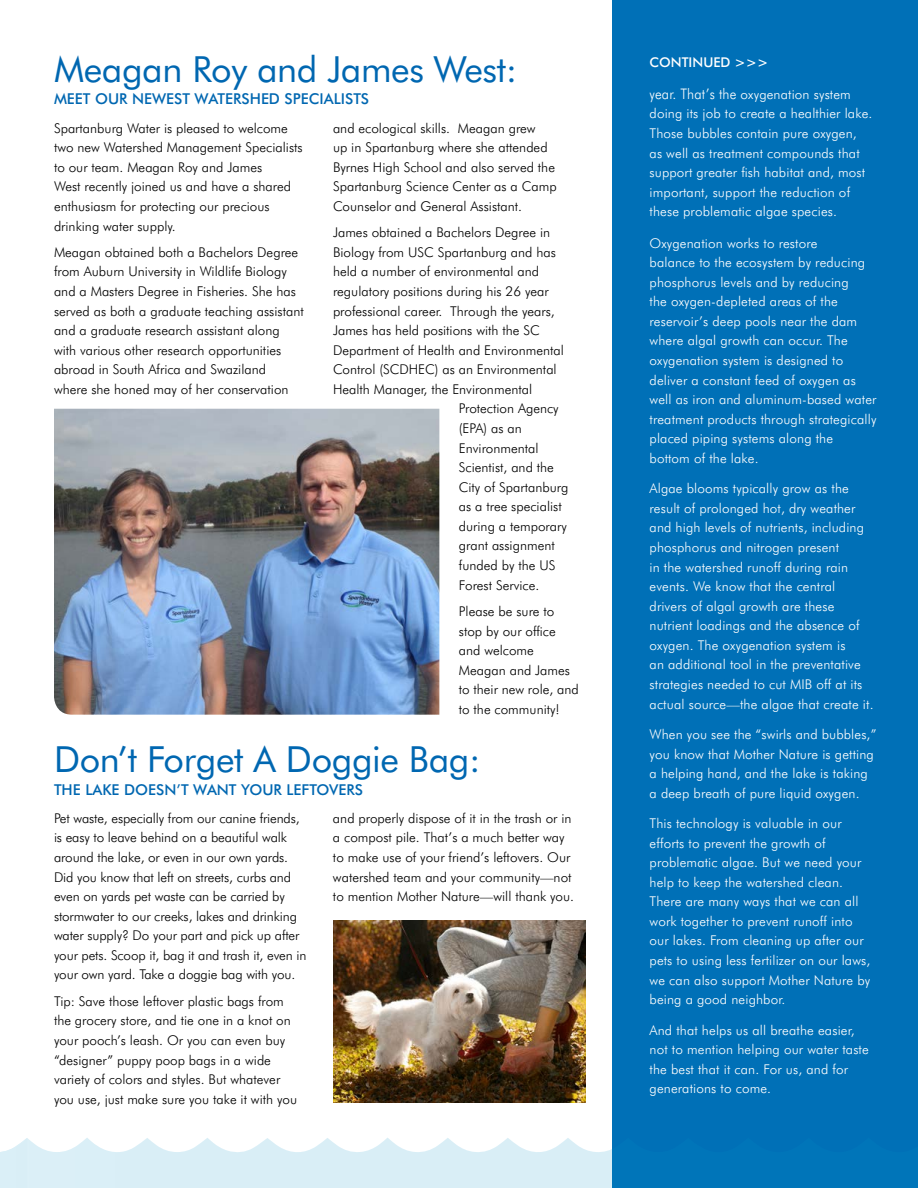
<style>
.page{position:relative;width:918px;height:1188px;background:#fff}
.page>*{position:absolute;margin:0;border:0;box-sizing:border-box;transform-origin:0 0}
.t1{font:36px "Futura BT";letter-spacing:-.01em;color:#0067b1}
.t2{font:500 15px "Futura BT";color:#0067b1}
.t3{font:300 13.5px/19.6px "Futura BT";color:#000}
.t4{font:300 13.5px/19.6px "Futura BT";letter-spacing:.01em;color:#fff}
.t5{font:500 13.5px "Futura BT";color:#fff}
.s1{font-size:14.55px}
</style>
<div class="page">
<div style="left:613px;top:0;width:305px;height:1188px;background:#0070b7"></div>
<svg style="left:27px;top:1137px;width:586px;height:51px;fill:#d9eef6"></svg>
<svg style="left:0;top:1138px;width:27px;height:50px"></svg>
<img style="left:54px;top:409px;width:385px;height:306px">
<img style="left:333px;top:920px;width:252px;height:182px">
<h1 class="t1" style="left:54px;top:47px;width:465px">Meagan Roy and James West:</h1>
<p class="t2" style="left:54px;top:90px;width:317px">MEET OUR NEWEST WATERSHED SPECIALISTS</p>
<p class="t3" style="left:54px;top:118px;width:250px">Spartanburg Water is pleased to welcome two new Watershed Management Specialists to our team. Meagan Roy and James<br>West recently joined us and have a shared enthusiasm for protecting our precious drinking water supply.</p>
<p class="t3" style="left:54px;top:242px;width:251px">Meagan obtained both a Bachelors Degree from Auburn University in Wildlife Biology and a Masters Degree in Fisheries. She has served as both a graduate teaching assistant and a graduate research assistant along with various other research opportunities abroad in South Africa and Swaziland<br>where she honed may of her conservation</p>
<p class="t3" style="left:333px;top:118px;width:225px">and ecological skills. Meagan grew<br>up in Spartanburg where she attended Byrnes High School and also served the Spartanburg Science Center as a Camp Counselor and General Assistant.</p>
<p class="t3" style="left:333px;top:223px;width:219px">James obtained a Bachelors Degree in</p>
<p class="t3" style="left:333px;top:242px;width:224px">Biology from USC Spartanburg and has</p>
<p class="t3" style="left:333px;top:262px;width:208px">held a number of environmental and</p>
<p class="t3" style="left:333px;top:281px;width:217px">regulatory positions during his 26 year</p>
<p class="t3" style="left:333px;top:301px;width:223px">professional career. Through the years,</p>
<p class="t3" style="left:333px;top:320px;width:208px">James has held positions with the SC</p>
<p class="t3" style="left:333px;top:340px;width:232px">Department of Health and Environmental</p>
<p class="t3" style="left:333px;top:360px;width:225px">Control (SCDHEC) as an Environmental</p>
<p class="t3" style="left:333px;top:379px;width:201px">Health Manager, the Environmental</p>
<p class="t3" style="left:459px;top:399px;width:101px">Protection Agency</p>
<p class="t3" style="left:459px;top:418px;width:64px">(EPA) as an</p>
<p class="t3" style="left:459px;top:438px;width:81px">Environmental</p>
<p class="t3" style="left:459px;top:457px;width:97px">Scientist, and the</p>
<p class="t3" style="left:459px;top:477px;width:111px">City of Spartanburg</p>
<p class="t3" style="left:459px;top:497px;width:104px">as a tree specialist</p>
<p class="t3" style="left:459px;top:516px;width:109px">during a temporary</p>
<p class="t3" style="left:459px;top:536px;width:97px">grant assignment</p>
<p class="t3" style="left:459px;top:555px;width:98px">funded by the US</p>
<p class="t3" style="left:459px;top:575px;width:82px">Forest Service.</p>
<p class="t3" style="left:459px;top:601px;width:122px">Please be sure to stop by our office and welcome<br>Meagan and James to their new role, and to the community!</p>
<h1 class="t1" style="left:54px;top:737px;width:428px">Don’t Forget A Doggie Bag:</h1>
<p class="t2" style="left:54px;top:780px;width:311px">THE LAKE DOESN’T WANT YOUR LEFTOVERS</p>
<p class="t3" style="left:54px;top:808px;width:254px">Pet waste, especially from our canine friends, is easy to leave behind on a beautiful walk around the lake, or even in our own yards.<br>Did you know that left on streets, curbs and even on yards pet waste can be carried by stormwater to our creeks, lakes and drinking water supply? Do your part and pick up after your pets. Scoop it, bag it and trash it, even in your own yard. Take a doggie bag with you.</p>
<p class="t3" style="left:54px;top:991px;width:245px">Tip: Save those leftover plastic bags from the grocery store, and tie one in a knot on your pooch’s leash. Or you can even buy “designer” puppy poop bags in a wide variety of colors and styles. But whatever you use, just make sure you take it with you</p>
<p class="t3" style="left:333px;top:808px;width:243px">and properly dispose of it in the trash or in a compost pile. That’s a much better way to make use of your friend’s leftovers. Our watershed team and your community—not to mention Mother Nature—will thank you.</p>
<p class="t5" style="left:650px;top:54px;width:120px">CONTINUED &gt;&gt;&gt;</p>
<p class="t4" style="left:650px;top:84px;width:224px"><span class="s1">year. That’s the</span> oxygenation system doing its job to create a healthier lake.<br>Those bubbles contain pure oxygen, as well as treatment compounds that support greater fish habitat and, most important, support the reduction of these problematic algae species.</p>
<p class="t4" style="left:650px;top:233px;width:228px">Oxygenation works to restore<br>balance to the ecosystem by reducing phosphorus levels and by reducing<br>the oxygen-depleted areas of the reservoir’s deep pools near the dam where algal growth can occur. The oxygenation system is designed to deliver a constant feed of oxygen as well as iron and aluminum-based water treatment products through strategically placed piping systems along the bottom of the lake.</p>
<p class="t4" style="left:650px;top:479px;width:225px">Algae blooms typically grow as the result of prolonged hot, dry weather and high levels of nutrients, including phosphorus and nitrogen present<br>in the watershed runoff during rain events. We know that the central drivers of algal growth are these nutrient loadings and the absence of oxygen. The oxygenation system is<br>an additional tool in the preventative strategies needed to cut MIB off at its actual source—the algae that create it.</p>
<p class="t4" style="left:650px;top:724px;width:228px">When you see the “swirls and bubbles,” you know that Mother Nature is getting a helping hand, and the lake is taking a deep breath of pure liquid oxygen.</p>
<p class="t4" style="left:650px;top:813px;width:222px">This technology is valuable in our efforts to prevent the growth of problematic algae. But we need your help to keep the watershed clean.<br>There are many ways that we can all work together to prevent runoff into our lakes. From cleaning up after our pets to using less fertilizer on our laws, we can also support Mother Nature by being a good neighbor.</p>
<p class="t4" style="left:650px;top:1020px;width:221px">And that helps us all breathe easier, not to mention helping our water taste the best that it can. For us, and for generations to come.</p>
</div>
